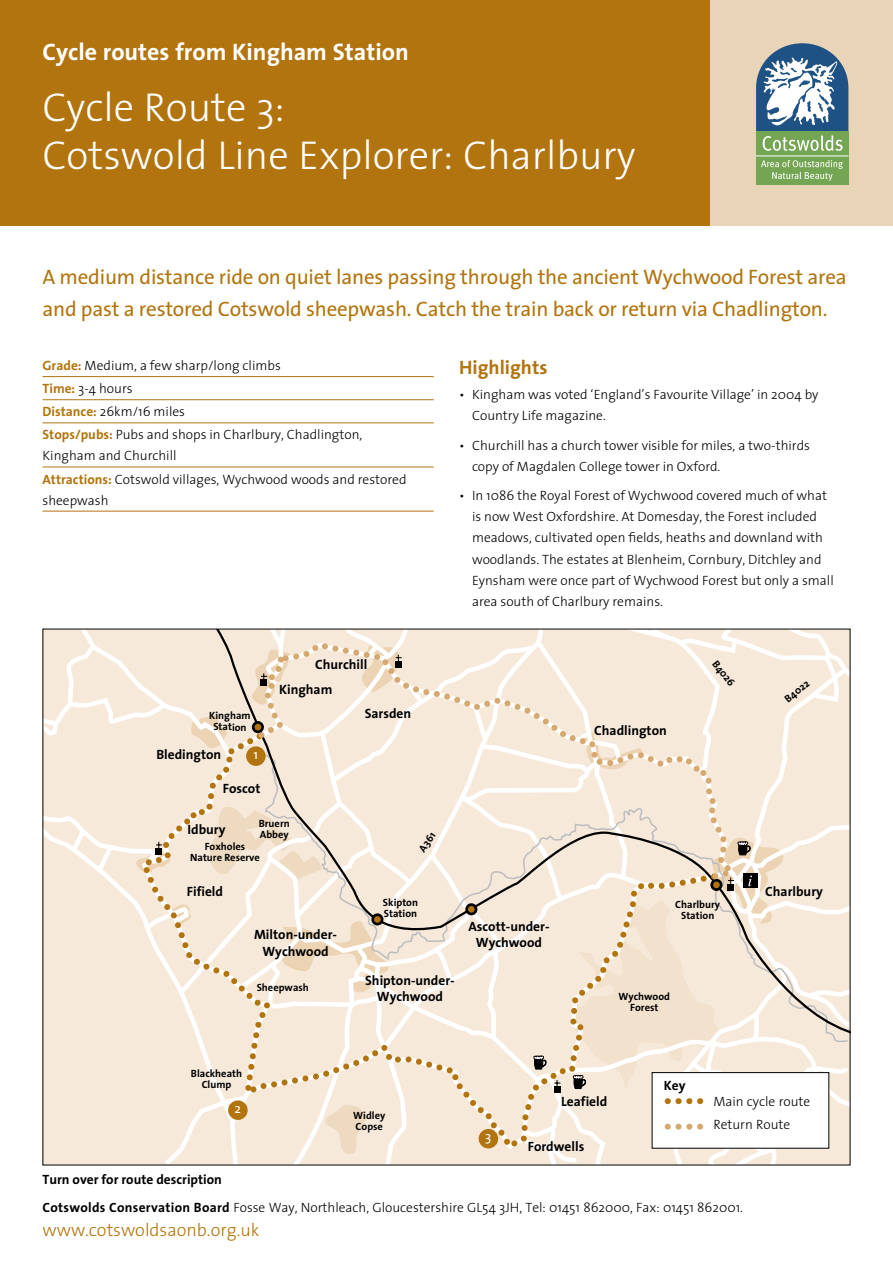
<style>
.page{position:relative;width:893px;height:1263px;background:#fff}
.page>*{position:absolute;margin:0;border:0;box-sizing:border-box;transform-origin:0 0}
.t1{font:300 40.5px/48px "The Sans";color:#fff}
.t2{font:700 24px "The Sans";color:#fff}
.t3{font:21px/31.5px "The Sans";letter-spacing:-.01em;color:#b2740e}
.t4{font:700 19.5px "The Sans";color:#b2740e}
.t5{font:300 18px "The Sans";color:#b2740e}
.t6{font:300 13.5px/21px "The Sans";color:#000}
.t7{font:700 13.5px/16.2px "The Sans";color:#000;text-align:center}
.t8{font:13.5px "The Sans";color:#fff}
.t9{font:700 10.5px/11.2px "The Sans";color:#000;text-align:center}
.s1{font-weight:700;color:#b2740e}
.s2{font-weight:700}
</style>
<div class="page">
<div style="left:0;top:0;width:728px;height:225px;background:#b2740e"></div>
<div style="left:710px;top:0;width:183px;height:225px;background:#e8d5b7"></div>
<div style="left:756px;top:131px;width:92px;height:54px;background:#74a553"></div>
<svg style="left:756px;top:43px;width:92px;height:138px"></svg>
<hr style="left:43px;top:376px;width:391px;height:1px;background:#b2740e">
<hr style="left:43px;top:399px;width:391px;height:1px;background:#b2740e">
<hr style="left:43px;top:423px;width:391px;height:1px;background:#b2740e">
<hr style="left:43px;top:467px;width:391px;height:1px;background:#b2740e">
<hr style="left:43px;top:511px;width:391px;height:1px;background:#b2740e">
<div style="left:45px;top:631px;width:803px;height:532px;background:#f6e9da"></div>
<svg style="left:195px;top:631px;width:653px;height:408px;background:#f4e8da"></svg>
<div style="left:252px;top:721px;width:12px;height:12px;border:3px solid #000;border-radius:50%"></div>
<svg style="left:139px;top:727px;width:582px;height:436px;background:#f3e6d7"></svg>
<svg style="left:253px;top:638px;width:489px;height:243px;background:#f4e8d9"></svg>
<div style="left:246px;top:746px;width:20px;height:20px;background:#b2740e;border-radius:50%"></div>
<svg style="left:533px;top:1052px;width:13px;height:17px"></svg>
<div style="left:228px;top:1100px;width:20px;height:20px;background:#b2740e;border-radius:50%"></div>
<div style="left:479px;top:1129px;width:19px;height:19px;background:#b2740e;border-radius:50%"></div>
<svg style="left:134px;top:842px;width:37px;height:34px"></svg>
<svg style="left:249px;top:648px;width:42px;height:61px;background:#eadac5"></svg>
<div style="left:554px;top:1086px;width:6px;height:7px;background:#000"></div>
<svg style="left:554px;top:1080px;width:6px;height:6px"></svg>
<svg style="left:571px;top:833px;width:217px;height:256px;background:#eee1d1"></svg>
<svg style="left:360px;top:644px;width:42px;height:50px"></svg>
<div style="left:652px;top:1072px;width:177px;height:76px;background:#fff"></div>
<div style="left:652px;top:1072px;width:177px;height:76px;border:1px solid #000"></div>
<svg style="left:668px;top:1098px;width:32px;height:6px"></svg>
<svg style="left:668px;top:1124px;width:32px;height:6px"></svg>
<h2 class="t2" style="left:43px;top:32px;width:368px">Cycle routes from Kingham Station</h2>
<h1 class="t1" style="left:43px;top:82px;width:595px">Cycle Route 3:<br>Cotswold Line Explorer: Charlbury</h1>
<h3 class="t3" style="left:43px;top:261px;width:806px">A medium distance ride on quiet lanes passing through the ancient Wychwood Forest area and past a restored Cotswold sheepwash. Catch the train back or return via Chadlington.</h3>
<p class="t6" style="left:43px;top:353px;width:321px;line-height:23.1px"><span class="s1">Grade:</span> Medium, a few sharp/long climbs<br><span class="s1">Time:</span> 3-4 hours<br><span class="s1">Distance:</span> 26km/16 miles<br><span class="s1">Stops/pubs:</span> Pubs and shops in Charlbury, Chadlington,</p>
<p class="t6" style="left:43px;top:444px;width:366px;line-height:23.1px">Kingham and Churchill<br><span class="s1">Attractions:</span> Cotswold villages, Wychwood woods and restored</p>
<p class="t6" style="left:43px;top:489px;width:68px">sheepwash</p>
<h3 class="t4" style="left:459px;top:351px;width:90px">Highlights</h3>
<p class="t6" style="left:472px;top:384px;width:348px;text-indent:-13px">• Kingham was voted ‘England’s Favourite Village’ in 2004 by<br>Country Life magazine.</p>
<p class="t6" style="left:472px;top:434px;width:339px;text-indent:-13px">• Churchill has a church tower visible for miles, a two-thirds copy of Magdalen College tower in Oxford.</p>
<p class="t6" style="left:472px;top:485px;width:363px;text-indent:-13px">• In 1086 the Royal Forest of Wychwood covered much of what is now West Oxfordshire. At Domesday, the Forest included meadows, cultivated open fields, heaths and downland with woodlands. The estates at Blenheim, Cornbury, Ditchley and Eynsham were once part of Wychwood Forest but only a small area south of Charlbury remains.</p>
<p class="t9" style="left:209px;top:710px;width:43px">Kingham<br>Station</p>
<p class="t7" style="left:156px;top:745px;width:66px">Bledington</p>
<p class="t8" style="left:253px;top:743px;width:6px">1</p>
<p class="t7" style="left:223px;top:780px;width:39px">Foscot</p>
<p class="t7" style="left:315px;top:656px;width:54px">Churchill</p>
<p class="t7" style="left:279px;top:681px;width:55px">Kingham</p>
<p class="t7" style="left:365px;top:705px;width:48px">Sarsden</p>
<p class="t9" style="left:259px;top:817px;width:32px;text-align:left">Bruern<br>Abbey</p>
<p class="t7" style="left:188px;top:821px;width:39px">Idbury</p>
<p class="t9" style="left:190px;top:840px;width:71px">Foxholes<br>Nature Reserve</p>
<p class="t9" style="left:416px;top:847px;width:23px;rotate:-55deg">A361</p>
<p class="t7" style="left:594px;top:722px;width:74px">Chadlington</p>
<p class="t9" style="left:719px;top:658px;width:31px;rotate:52deg">B4026</p>
<p class="t7" style="left:187px;top:883px;width:38px">Fifield</p>
<p class="t9" style="left:383px;top:896px;width:37px;text-align:left">Skipton<br>Station</p>
<p class="t9" style="left:675px;top:899px;width:46px">Charlbury<br>Station</p>
<p class="t7" style="left:254px;top:926px;width:84px">Milton-under-<br>Wychwood</p>
<p class="t7" style="left:468px;top:918px;width:83px">Ascott-under-<br>Wychwood</p>
<p class="t9" style="left:257px;top:982px;width:54px">Sheepwash</p>
<p class="t7" style="left:365px;top:972px;width:91px">Shipton-under-<br>Wychwood</p>
<p class="t9" style="left:618px;top:991px;width:53px">Wychwood<br>Forest</p>
<p class="t9" style="left:191px;top:1068px;width:53px">Blackheath<br>Clump</p>
<p class="t7" style="left:664px;top:1077px;width:23px">Key</p>
<p class="t9" style="left:782px;top:695px;width:30px;rotate:-39deg">B4022</p>
<p class="t7" style="left:765px;top:883px;width:59px">Charlbury</p>
<p class="t8" style="left:235px;top:1097px;width:8px">2</p>
<p class="t7" style="left:43px;top:1171px;width:181px">Turn over for route description</p>
<p class="t9" style="left:353px;top:1110px;width:34px;text-align:left">Widley<br>Copse</p>
<p class="t8" style="left:485px;top:1126px;width:8px">3</p>
<p class="t7" style="left:561px;top:1093px;width:48px">Leafield</p>
<p class="t7" style="left:528px;top:1138px;width:58px">Fordwells</p>
<p class="t6" style="left:713px;top:1090px;width:98px;line-height:22.5px">Main cycle route<br>Return Route</p>
<p class="t6" style="left:43px;top:1196px;width:702px"><span class="s2">Cotswolds Conservation Board</span> Fosse Way, Northleach, Gloucestershire GL54 3JH, Tel: 01451 862000, Fax: 01451 862001.</p>
<h3 class="t5" style="left:43px;top:1215px;width:218px">www.cotswoldsaonb.org.uk</h3>
</div>
